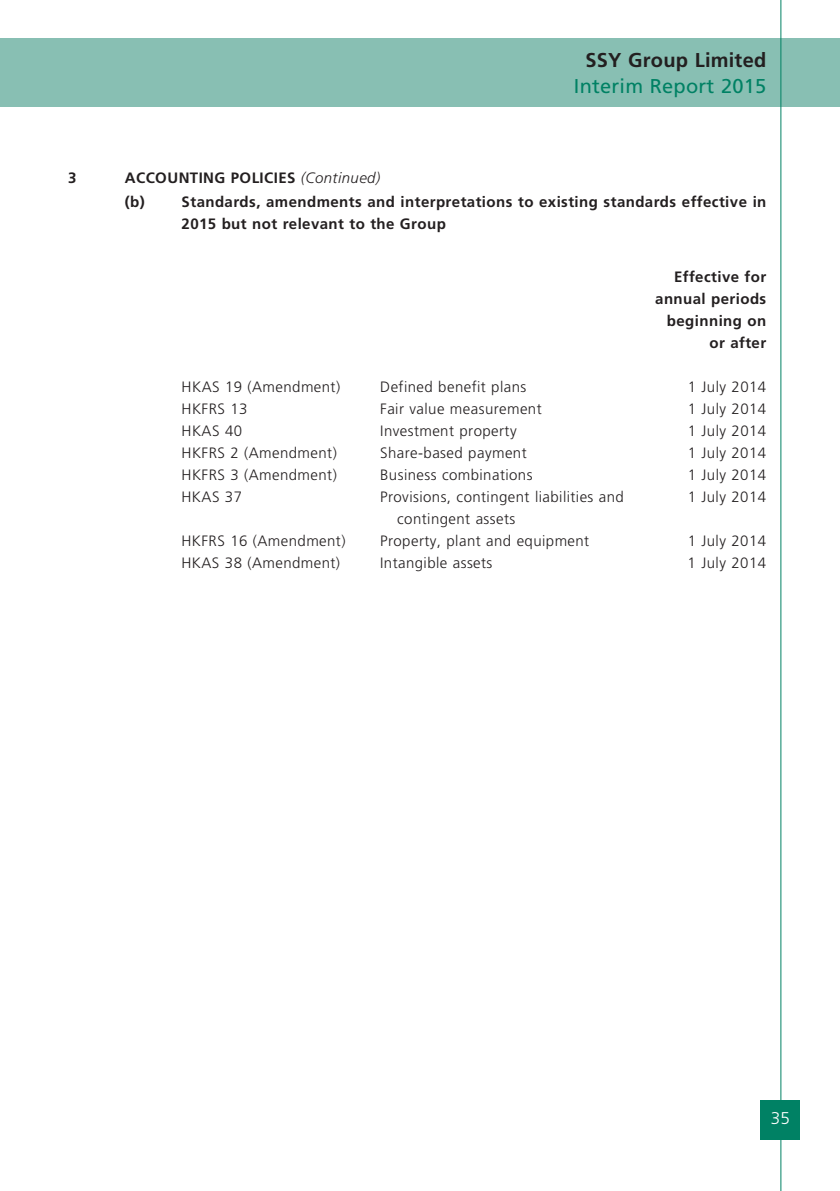
<style>
.page{position:relative;width:840px;height:1191px;background:#fff}
.page>*{position:absolute;margin:0;border:0;box-sizing:border-box;transform-origin:0 0}
.t1{font:20px "Frutiger LT Std";letter-spacing:.01em;color:#008164}
.t2{font:700 20px "Frutiger LT Std";letter-spacing:.01em;color:#231f20}
.t3{font:300 17px "Frutiger LT Std";color:#fff}
.t4{font:300 15px/22px "Frutiger LT Std";letter-spacing:.03em;color:#231f20}
.t5{font:700 15px/22px "Frutiger LT Std";letter-spacing:.03em;color:#231f20}
.t6{font:italic 300 15px "Frutiger LT Std";letter-spacing:.03em;color:#231f20}
</style>
<div class="page">
<div style="left:0;top:39px;width:839px;height:68px;background:#88bfb3"></div>
<hr style="left:780px;top:0;width:1px;height:1191px;background:#008164">
<div style="left:760px;top:1100px;width:39px;height:40px;background:#008164"></div>
<h1 class="t2" style="left:585px;top:48px;width:182px">SSY Group Limited</h1>
<h1 class="t1" style="left:573px;top:74px;width:194px">Interim Report 2015</h1>
<p class="t5" style="left:68px;top:166px;width:10px">3</p>
<p class="t5" style="left:125px;top:166px;width:22px">Accounting</p>
<p class="t5" style="left:231px;top:166px;width:9px">policies</p>
<p class="t6" style="left:301px;top:169px;width:81px">(Continued)</p>
<p class="t5" style="left:125px;top:191px;width:21px">(b)</p>
<p class="t5" style="left:181px;top:191px;width:586px">Standards, amendments and interpretations to existing standards effective in<br>2015 but not relevant to the Group</p>
<p class="t5" style="left:655px;top:266px;width:112px;text-align:right">Effective for annual periods beginning on or after</p>
<p class="t4" style="left:181px;top:376px;width:160px">HKAS 19 (Amendment)</p>
<p class="t4" style="left:380px;top:376px;width:147px">Defined benefit plans</p>
<p class="t4" style="left:687px;top:376px;width:80px">1 July 2014</p>
<p class="t4" style="left:181px;top:398px;width:67px">HKFRS 13</p>
<p class="t4" style="left:380px;top:398px;width:163px">Fair value measurement</p>
<p class="t4" style="left:687px;top:398px;width:80px">1 July 2014</p>
<p class="t4" style="left:181px;top:420px;width:62px">HKAS 40</p>
<p class="t4" style="left:380px;top:420px;width:138px">Investment property</p>
<p class="t4" style="left:687px;top:420px;width:80px">1 July 2014</p>
<p class="t4" style="left:181px;top:442px;width:157px">HKFRS 2 (Amendment)</p>
<p class="t4" style="left:380px;top:442px;width:148px">Share-based payment</p>
<p class="t4" style="left:687px;top:442px;width:80px">1 July 2014</p>
<p class="t4" style="left:181px;top:464px;width:157px">HKFRS 3 (Amendment)</p>
<p class="t4" style="left:380px;top:464px;width:154px">Business combinations</p>
<p class="t4" style="left:687px;top:464px;width:80px">1 July 2014</p>
<p class="t4" style="left:181px;top:486px;width:62px">HKAS 37</p>
<p class="t4" style="left:397px;top:486px;width:228px;text-indent:-17px">Provisions, contingent liabilities and contingent assets</p>
<p class="t4" style="left:687px;top:486px;width:80px">1 July 2014</p>
<p class="t4" style="left:181px;top:530px;width:165px">HKFRS 16 (Amendment)</p>
<p class="t4" style="left:380px;top:530px;width:210px">Property, plant and equipment</p>
<p class="t4" style="left:687px;top:530px;width:80px">1 July 2014</p>
<p class="t4" style="left:181px;top:552px;width:160px">HKAS 38 (Amendment)</p>
<p class="t4" style="left:380px;top:552px;width:114px">Intangible assets</p>
<p class="t4" style="left:687px;top:552px;width:80px">1 July 2014</p>
<p class="t3" style="left:770px;top:1108px;width:21px">35</p>
</div>
